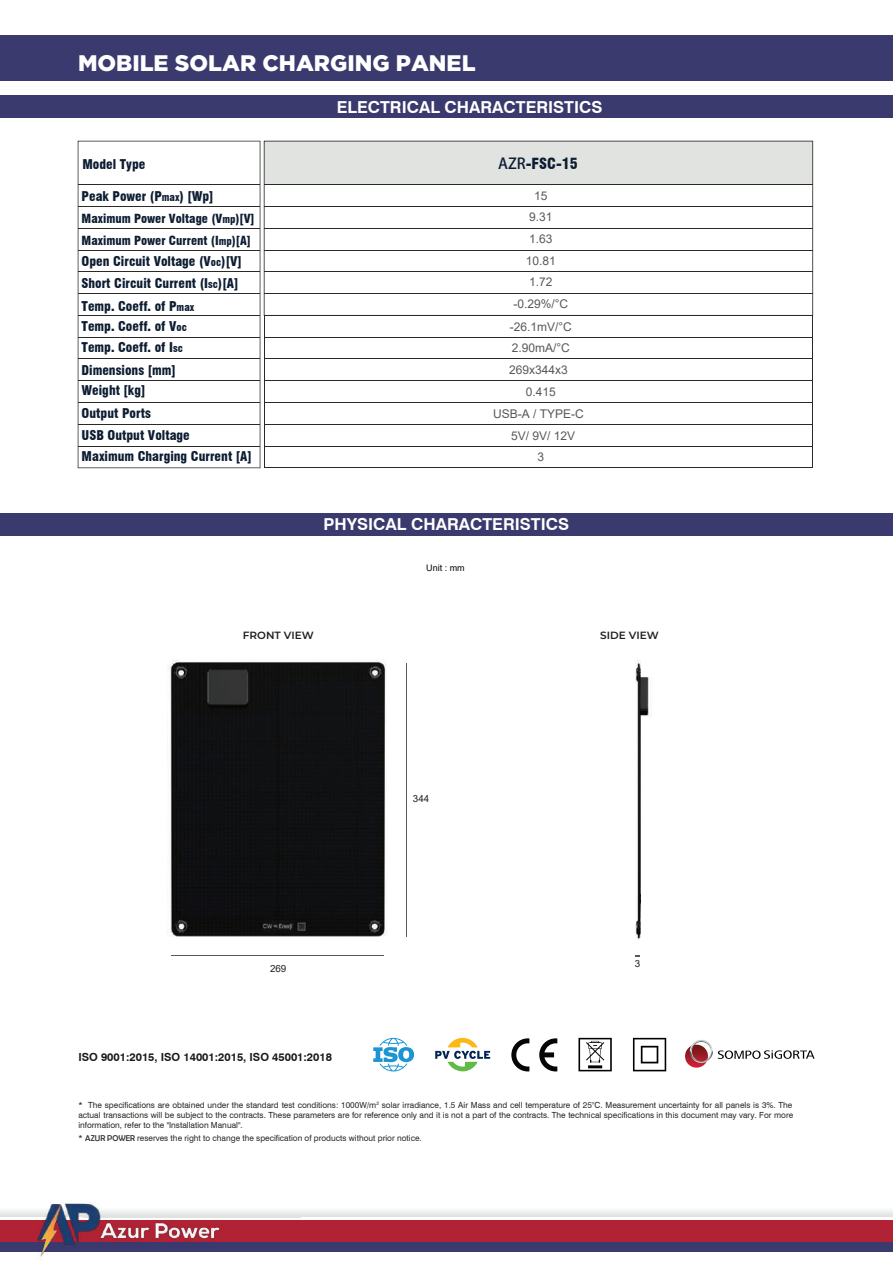
<style>
.page{position:relative;width:893px;height:1263px;background:#fff}
.page>*{position:absolute;margin:0;border:0;box-sizing:border-box;transform-origin:0 0}
.t1{font:900 22.5px "Gotham";color:#fff}
.t2{font:700 16.5px "Swiss 721 BT";color:#fff}
.t3{font:900 condensed 15px "Swiss 721 BT";color:#0d1d32}
.t4{font:900 condensed 13.2px/22.4px "Swiss 721 BT";color:#0d1d32}
.t5{font:900 condensed 12.3px/21.8px "Swiss 721 BT";color:#0d1d32}
.t6{font:12px/21.6px "Arial";color:#57585a}
.t7{font:700 11.1px "Swiss 721 BT";color:#181816}
.t8{font:600 10.5px "Montserrat";color:#231f20}
.t9{font:9.9px "Arial";color:#231f20}
.t10{font:9px "Arial";color:#050504}
.t11{font:8.4px/9.9px "Swiss 721 BT";color:#2a2a28;text-align:justify}
.s1{font-family:"Adobe Fan Heiti Std";font-weight:700;font-stretch:normal}
.s2{font-size:10.5px}
.s3{font-family:"Berlin Sans FB"}
</style>
<div class="page">
<img style="left:635px;top:660px;width:16px;height:280px">
<div style="left:0;top:35px;width:893px;height:46px;background:#3b3a6e"></div>
<svg style="left:78px;top:141px;width:182px;height:327px"></svg>
<hr style="left:78px;top:402px;width:182px;height:1px;background:#2a2a28">
<hr style="left:78px;top:424px;width:182px;height:1px;background:#2a2a28">
<hr style="left:78px;top:446px;width:182px;height:1px;background:#2a2a28">
<hr style="left:78px;top:380px;width:182px;height:1px;background:#2a2a28">
<hr style="left:78px;top:359px;width:182px;height:1px;background:#2a2a28">
<hr style="left:78px;top:337px;width:182px;height:1px;background:#2a2a28">
<hr style="left:78px;top:315px;width:182px;height:1px;background:#2a2a28">
<hr style="left:78px;top:293px;width:182px;height:1px;background:#2a2a28">
<hr style="left:78px;top:271px;width:182px;height:1px;background:#2a2a28">
<hr style="left:78px;top:250px;width:182px;height:1px;background:#2a2a28">
<hr style="left:78px;top:228px;width:182px;height:1px;background:#2a2a28">
<hr style="left:78px;top:206px;width:182px;height:1px;background:#2a2a28">
<hr style="left:78px;top:184px;width:182px;height:1px;background:#2a2a28">
<hr style="left:264px;top:402px;width:549px;height:1px;background:#2a2a28">
<hr style="left:264px;top:424px;width:549px;height:1px;background:#2a2a28">
<hr style="left:264px;top:446px;width:549px;height:1px;background:#2a2a28">
<hr style="left:264px;top:467px;width:549px;height:1px;background:#2a2a28">
<hr style="left:264px;top:380px;width:549px;height:1px;background:#2a2a28">
<hr style="left:264px;top:358px;width:549px;height:1px;background:#2a2a28">
<hr style="left:264px;top:337px;width:549px;height:1px;background:#2a2a28">
<hr style="left:264px;top:315px;width:1px;height:153px;background:#2a2a28">
<hr style="left:812px;top:315px;width:1px;height:153px;background:#2a2a28">
<svg style="left:264px;top:141px;width:549px;height:175px"></svg>
<hr style="left:264px;top:293px;width:549px;height:1px;background:#2a2a28">
<hr style="left:264px;top:271px;width:549px;height:1px;background:#2a2a28">
<hr style="left:264px;top:250px;width:549px;height:1px;background:#2a2a28">
<hr style="left:264px;top:228px;width:549px;height:1px;background:#2a2a28">
<hr style="left:264px;top:206px;width:549px;height:1px;background:#2a2a28">
<hr style="left:264px;top:184px;width:549px;height:1px;background:#2a2a28">
<div style="left:0;top:95px;width:893px;height:23px;background:#3b3a6e"></div>
<div style="left:0;top:513px;width:893px;height:23px;background:#3b3a6e"></div>
<svg style="left:373px;top:1038px;width:41px;height:33px"></svg>
<svg style="left:633px;top:1038px;width:33px;height:33px"></svg>
<svg style="left:578px;top:1038px;width:34px;height:33px"></svg>
<svg style="left:435px;top:1038px;width:55px;height:33px"></svg>
<svg style="left:511px;top:1038px;width:18px;height:33px"></svg>
<svg style="left:539px;top:1038px;width:18px;height:33px"></svg>
<img style="left:167px;top:659px;width:240px;height:278px">
<hr style="left:406px;top:663px;width:1px;height:273px;background:#57585a">
<hr style="left:171px;top:955px;width:213px;height:1px;background:#57585a">
<svg style="left:685px;top:1040px;width:130px;height:28px"></svg>
<div style="left:0;top:1240px;width:893px;height:12px;background:#3b3a6e"></div>
<div style="left:0;top:1220px;width:893px;height:22px;background:#b12234"></div>
<img style="left:20px;top:1202px;width:214px;height:58px">
<h1 class="t1" style="left:78px;top:47px;width:399px">MOBILE SOLAR CHARGING PANEL</h1>
<h2 class="t2" style="left:337px;top:97px;width:267px">ELECTRICAL CHARACTERISTICS</h2>
<h3 class="t4" style="left:82px;top:153px;width:64px">Model Type</h3>
<h3 class="t3" style="left:498px;top:155px;width:81px"><span class="s1">AZR</span>-FSC-15</h3>
<h3 class="t6" style="left:513px;top:185px;width:56px;text-align:center">15<br>9.31<br>1.63<br>10.81<br>1.72 -0.29%/°C</h3>
<h3 class="t4" style="left:82px;top:185px;width:134px">Peak Power (P<span class="s2">max</span>) [Wp]</h3>
<h3 class="t5" style="left:82px;top:207px;width:175px">Maximum Power Voltage (V<span class="s2">mp</span>)[V]<br>Maximum Power Current (I<span class="s2">mp</span>)[A]</h3>
<h3 class="t4" style="left:82px;top:250px;width:162px">Open Circuit Voltage (V<span class="s2">oc</span>)[V]<br>Short Circuit Current (I<span class="s2">sc</span>)[A]<br>Temp. Coeff. of P<span class="s2">max</span></h3>
<h3 class="t4" style="left:82px;top:316px;width:107px;line-height:21px">Temp. Coeff. of V<span class="s2">oc<br></span>Temp. Coeff. of I<span class="s2">sc</span></h3>
<h3 class="t4" style="left:82px;top:360px;width:96px;line-height:20px">Dimensions [mm]<br>Weight [kg]</h3>
<h3 class="t4" style="left:82px;top:402px;width:71px">Output Ports</h3>
<h3 class="t4" style="left:82px;top:445px;width:172px">Maximum Charging Current [A]</h3>
<h3 class="t6" style="left:510px;top:316px;width:64px;line-height:21.1px">-26.1mV/°C<br>2.90mA/°C</h3>
<h3 class="t6" style="left:526px;top:381px;width:32px">0.415</h3>
<h3 class="t6" style="left:509px;top:359px;width:60px">269x344x3</h3>
<h3 class="t6" style="left:511px;top:402px;width:74px;line-height:22.5px;text-indent:-18px">USB-A / TYPE-C<br>5V/ 9V/ 12V</h3>
<h3 class="t4" style="left:82px;top:424px;width:110px">USB Output Voltage</h3>
<h3 class="t6" style="left:537px;top:446px;width:8px">3</h3>
<h2 class="t2" style="left:324px;top:514px;width:247px">PHYSICAL CHARACTERISTICS</h2>
<p class="t8" style="left:243px;top:628px;width:72px">FRONT VIEW</p>
<p class="t9" style="left:270px;top:961px;width:18px">269</p>
<p class="t10" style="left:426px;top:562px;width:40px">Unit : mm</p>
<p class="t9" style="left:413px;top:792px;width:18px">344</p>
<p class="t8" style="left:600px;top:628px;width:60px">SIDE VIEW</p>
<p class="t9" style="left:635px;top:956px;width:7px">3</p>
<h3 class="t7" style="left:78px;top:1050px;width:255px">ISO 9001:2015, ISO 14001:2015, ISO 45001:2018</h3>
<p class="t11" style="left:78px;top:1100px;width:716px">* The specifications are obtained under the standard test conditions: 1000W/m<sup>2</sup> solar irradiance, 1.5 Air Mass and cell temperature of 25°C. Measurement uncertainty for all panels is 3%. The actual transactions will be subject to the contracts. These parameters are for reference only and it is not a part of the contracts. The technical specifications in this document may vary. For more information, refer to the "Installation Manual".</p>
<p class="t11" style="left:78px;top:1132px;width:345px">* <span class="s3">AZUR POWER</span> reserves the right to change the specification of products without prior notice.</p>
</div>
